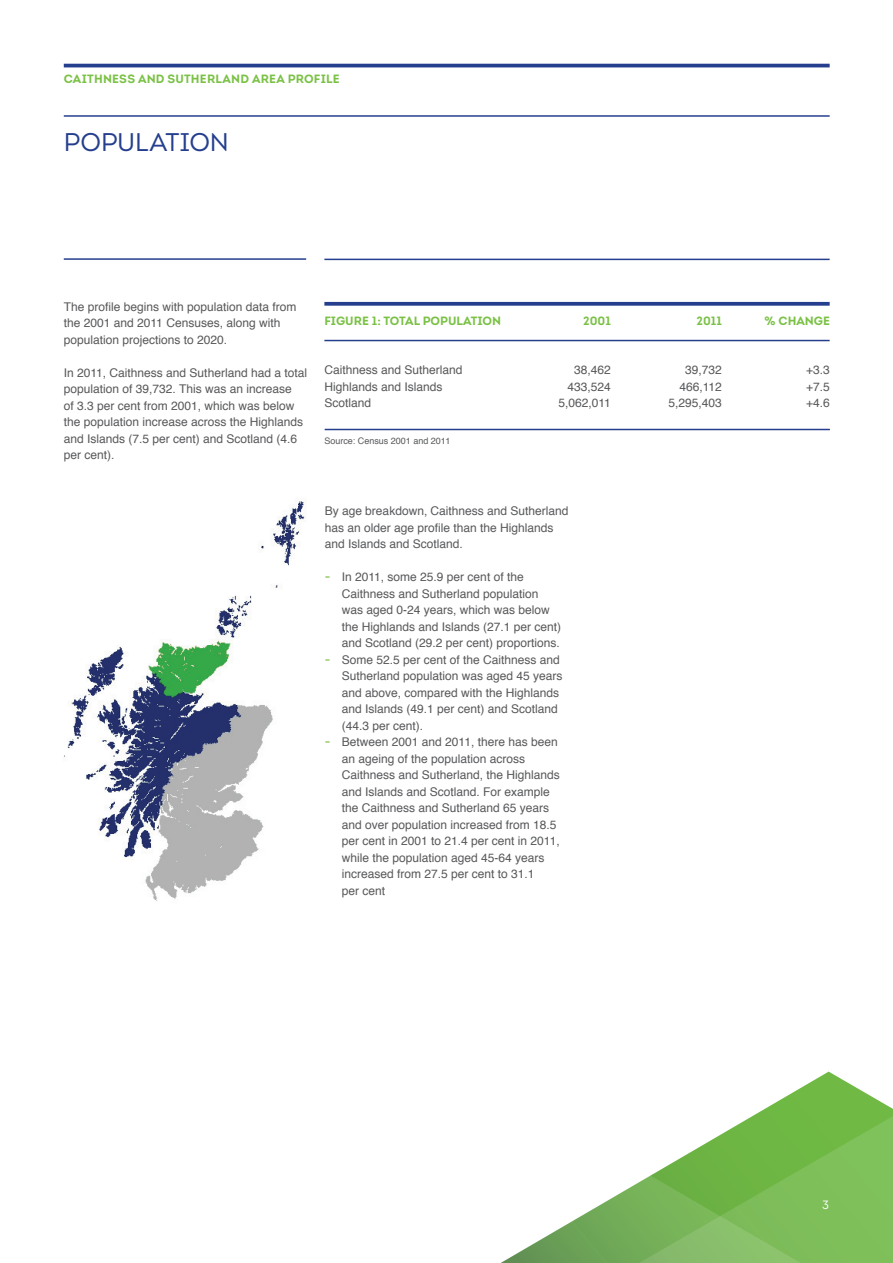
<style>
.page{position:relative;width:893px;height:1263px;background:#fff}
.page>*{position:absolute;margin:0;border:0;box-sizing:border-box;transform-origin:0 0}
.Sub_headers{font:25.5px "Intro";letter-spacing:-.005em;color:#253f8e}
.t1{font:12px/16.5px "Helvetica";color:#57585a}
.Headers{font:700 12px "Intro";color:#7ac145}
.t2{font:12px "Intro";color:#fff}
.captions{font:9px "Helvetica";color:#57585a}
.s1{font-family:"Intro";font-weight:700;color:#94cb68}
</style>
<div class="page">
<svg style="left:766px;top:1071px;width:126px;height:37px"></svg>
<svg style="left:501px;top:1108px;width:392px;height:155px"></svg>
<hr style="left:64px;top:64px;width:766px;height:3px;background:#253f8e">
<hr style="left:64px;top:115px;width:766px;height:2px;background:#253f8e">
<hr style="left:64px;top:258px;width:242px;height:2px;background:#253f8e">
<hr style="left:324px;top:259px;width:506px;height:1px;background:#253f8e">
<svg style="left:324px;top:302px;width:506px;height:4px;background:#364e96"></svg>
<hr style="left:324px;top:340px;width:506px;height:1px;background:#253f8e">
<hr style="left:325px;top:429px;width:505px;height:1px;background:#253f8e">
<img style="left:63px;top:501px;width:243px;height:400px">
<p class="Headers" style="left:64px;top:72px;width:277px">CAITHNESS AND SUTHERLAND AREA PROFILE</p>
<p class="Sub_headers" style="left:64px;top:127px;width:167px">POPULATION</p>
<p class="t1" style="left:64px;top:299px;width:234px">The profile begins with population data from the 2001 and 2011 Censuses, along with population projections to 2020.</p>
<p class="t1" style="left:64px;top:365px;width:245px">In 2011, Caithness and Sutherland had a total population of 39,732. This was an increase<br>of 3.3 per cent from 2001, which was below the population increase across the Highlands and Islands (7.5 per cent) and Scotland (4.6 per cent).</p>
<p class="Headers" style="left:324px;top:313px;width:178px">FIGURE 1: TOTAL POPULATION</p>
<p class="Headers" style="left:583px;top:313px;width:29px">2001</p>
<p class="Headers" style="left:697px;top:313px;width:27px">2011</p>
<p class="Headers" style="left:764px;top:313px;width:67px">% CHANGE</p>
<p class="t1" style="left:324px;top:362px;width:140px">Caithness and Sutherland</p>
<p class="t1" style="left:574px;top:362px;width:38px">38,462</p>
<p class="t1" style="left:685px;top:362px;width:38px">39,732</p>
<p class="t1" style="left:806px;top:362px;width:25px">+3.3</p>
<p class="t1" style="left:324px;top:378px;width:120px">Highlands and Islands</p>
<p class="t1" style="left:568px;top:378px;width:45px">433,524</p>
<p class="t1" style="left:679px;top:378px;width:44px">466,112</p>
<p class="t1" style="left:806px;top:378px;width:25px">+7.5</p>
<p class="t1" style="left:324px;top:395px;width:48px">Scotland</p>
<p class="t1" style="left:558px;top:395px;width:54px">5,062,011</p>
<p class="t1" style="left:668px;top:395px;width:55px">5,295,403</p>
<p class="t1" style="left:806px;top:395px;width:25px">+4.6</p>
<p class="captions" style="left:324px;top:434px;width:127px">Source: Census 2001 and 2011</p>
<p class="t1" style="left:325px;top:503px;width:245px">By age breakdown, Caithness and Sutherland has an older age profile than the Highlands and Islands and Scotland.</p>
<p class="t1" style="left:342px;top:569px;width:221px;text-indent:-17px"><span class="s1">-</span> In 2011, some 25.9 per cent of the Caithness and Sutherland population was aged 0-24 years, which was below the Highlands and Islands (27.1 per cent) and Scotland (29.2 per cent) proportions.</p>
<p class="t1" style="left:342px;top:651px;width:222px;text-indent:-17px"><span class="s1">-</span> Some 52.5 per cent of the Caithness and Sutherland population was aged 45 years and above, compared with the Highlands and Islands (49.1 per cent) and Scotland (44.3 per cent).</p>
<p class="t1" style="left:342px;top:734px;width:220px;text-indent:-17px"><span class="s1">-</span> Between 2001 and 2011, there has been an ageing of the population across Caithness and Sutherland, the Highlands and Islands and Scotland. For example the Caithness and Sutherland 65 years and over population increased from 18.5 per cent in 2001 to 21.4 per cent in 2011, while the population aged 45-64 years increased from 27.5 per cent to 31.1<br>per cent</p>
<p class="t2" style="left:822px;top:1197px;width:8px">3</p>
</div>
